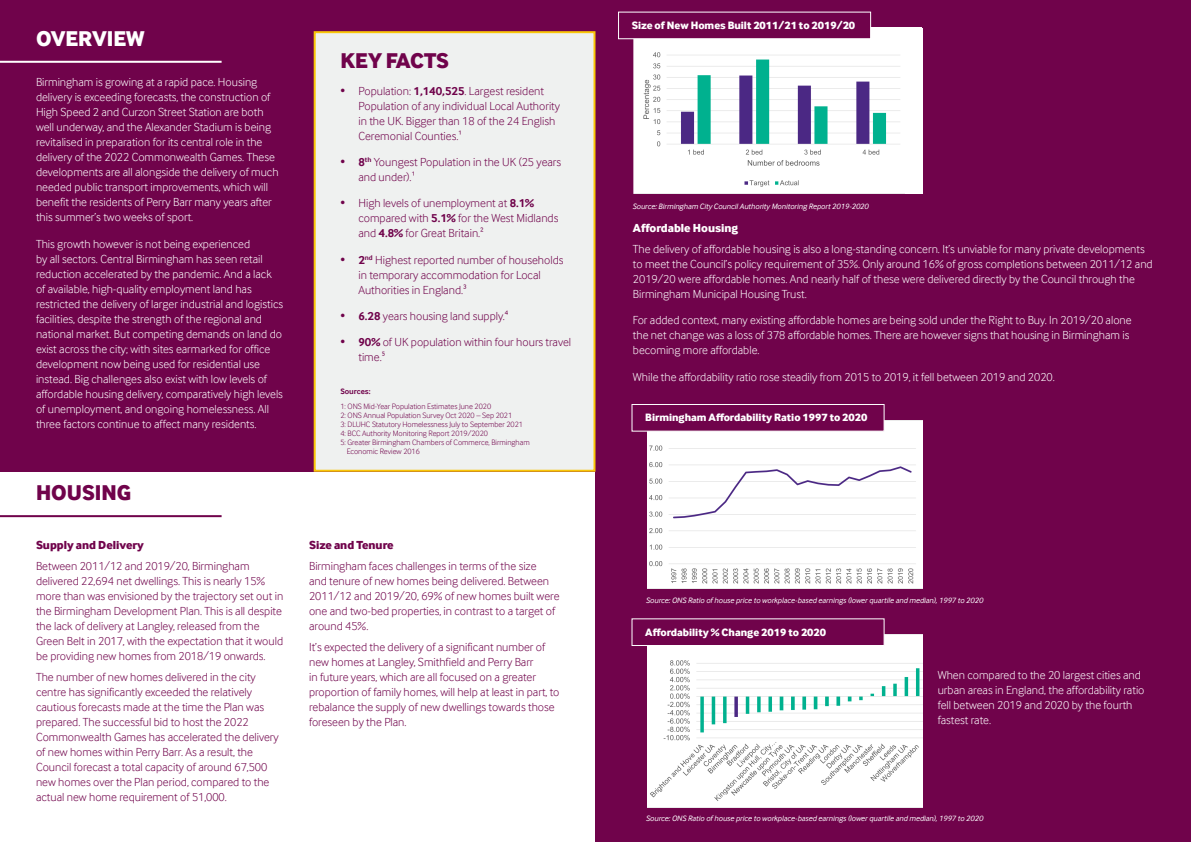
<style>
.page{position:relative;width:1191px;height:842px;background:#fff}
.page>*{position:absolute;margin:0;border:0;box-sizing:border-box;transform-origin:0 0}
._02_Main_Heading{font:800 22px "Inter Face";color:#70034b}
._02_Main_Heading-2{font:800 22px "Inter Face";color:#fff}
._07_Body_Text{font:300 12px/15px "Inter Face";color:#fff}
._07_Body_Text-2{font:300 12px/15px "Inter Face";color:#70034b}
._07_Body_Text-3{font:800 12px "Inter Face";color:#70034b}
._07_Body_Text-4{font:800 12px "Inter Face";color:#fff}
.t1{font:800 11px "Inter Face";color:#fff}
._01_Title{font:italic 8px "Inter Face";letter-spacing:-.005em;color:#fff}
._07_Body_Text-5{font:300 8px/9px "Inter Face";color:#70034b}
._07_Body_Text-6{font:700 8px "Inter Face";color:#70034b}
.s1{font-weight:700}
</style>
<div class="page">
<div style="left:0;top:0;width:595px;height:472px;background:#70034b"></div>
<hr style="left:0;top:61px;width:222px;height:2px;background:#fff">
<div style="left:595px;top:0;width:596px;height:842px;background:#70034b"></div>
<img style="left:634px;top:39px;width:271px;height:154px">
<div style="left:632px;top:26px;width:335px;height:212px;border:1px solid #70034b"></div>
<div style="left:653px;top:28px;width:269px;height:19px;background:#fff"></div>
<div style="left:905px;top:28px;width:13px;height:165px;background:#fff"></div>
<div style="left:618px;top:12px;width:253px;height:27px;background:#70034b;border:1px solid #fff"></div>
<div style="left:314px;top:31px;width:281px;height:441px;background:#eff1f0;border:2px solid #f9c709"></div>
<hr style="left:0;top:515px;width:222px;height:2px;background:#70034b">
<img style="left:647px;top:420px;width:275px;height:168px">
<div style="left:672px;top:424px;width:234px;height:16px;background:#fff"></div>
<div style="left:631px;top:404px;width:253px;height:28px;background:#70034b;border:1px solid #fff"></div>
<img style="left:647px;top:634px;width:275px;height:173px">
<div style="left:686px;top:638px;width:227px;height:18px;background:#fff"></div>
<div style="left:631px;top:618px;width:253px;height:28px;background:#70034b;border:1px solid #fff"></div>
<p class="_02_Main_Heading-2" style="left:36px;top:25px;width:110px">OVERVIEW</p>
<p class="_07_Body_Text" style="left:36px;top:75px;width:244px">Birmingham is growing at a rapid pace. Housing delivery is exceeding forecasts, the construction of High Speed 2 and Curzon Street Station are both well underway, and the Alexander Stadium is being revitalised in preparation for its central role in the delivery of the 2022 Commonwealth Games. These developments are all alongside the delivery of much needed public transport improvements, which will benefit the residents of Perry Barr many years after this summer’s two weeks of sport.</p>
<p class="_07_Body_Text" style="left:36px;top:236px;width:249px">This growth however is not being experienced<br>by all sectors. Central Birmingham has seen retail reduction accelerated by the pandemic. And a lack of available, high-quality employment land has restricted the delivery of larger industrial and logistics facilities, despite the strength of the regional and national market. But competing demands on land do exist across the city; with sites earmarked for office development now being used for residential use instead. Big challenges also exist with low levels of affordable housing delivery, comparatively high levels of unemployment, and ongoing homelessness. All three factors continue to affect many residents.</p>
<p class="_02_Main_Heading" style="left:36px;top:480px;width:97px">HOUSING</p>
<p class="_07_Body_Text-3" style="left:36px;top:538px;width:109px">Supply and Delivery</p>
<p class="_07_Body_Text-2" style="left:36px;top:559px;width:249px">Between 2011/12 and 2019/20, Birmingham delivered 22,694 net dwellings. This is nearly 15% more than was envisioned by the trajectory set out in the Birmingham Development Plan. This is all despite the lack of delivery at Langley, released from the Green Belt in 2017, with the expectation that it would be providing new homes from 2018/19 onwards.</p>
<p class="_07_Body_Text-2" style="left:36px;top:669px;width:244px">The number of new homes delivered in the city centre has significantly exceeded the relatively cautious forecasts made at the time the Plan was prepared. The successful bid to host the 2022<br>Commonwealth Games has accelerated the delivery of new homes within Perry Barr. As a result, the Council forecast a total capacity of around 67,500 new homes over the Plan period, compared to the actual new home requirement of 51,000.</p>
<p class="_02_Main_Heading" style="left:340px;top:47px;width:110px">KEY FACTS</p>
<p class="_07_Body_Text-2" style="left:358px;top:83px;width:203px;text-indent:-18px">• Population: <span class="s1">1,140,525</span>. Largest resident Population of any individual Local Authority in the UK. Bigger than 18 of the 24 English Ceremonial Counties.1</p>
<p class="_07_Body_Text-2" style="left:358px;top:154px;width:204px;text-indent:-18px">• <span class="s1">8</span><sup>th</sup> Youngest Population in the UK (25 years and under).1</p>
<p class="_07_Body_Text-2" style="left:358px;top:196px;width:201px;text-indent:-18px">• High levels of unemployment at <span class="s1">8.1% </span>compared with <span class="s1">5.1%</span> for the West Midlands and <span class="s1">4.8%</span> for Great Britain.2</p>
<p class="_07_Body_Text-2" style="left:358px;top:252px;width:206px;text-indent:-18px">• <span class="s1">2</span><sup>nd</sup> Highest reported number of households in temporary accommodation for Local<br>Authorities in England.3</p>
<p class="_07_Body_Text-2" style="left:340px;top:308px;width:169px">• <span class="s1">6.28</span> years housing land supply.4</p>
<p class="_07_Body_Text-2" style="left:358px;top:335px;width:214px;text-indent:-18px">• <span class="s1">90%</span> of UK population within four hours travel time.5</p>
<p class="_07_Body_Text-6" style="left:340px;top:387px;width:32px">Sources:</p>
<p class="_07_Body_Text-5" style="left:340px;top:402px;width:152px">1: ONS Mid-Year Population Estimates June 2020</p>
<p class="_07_Body_Text-5" style="left:340px;top:411px;width:173px">2: ONS Annual Population Survey Oct 2020 – Sep 2021</p>
<p class="_07_Body_Text-5" style="left:340px;top:420px;width:184px">3: DLUHC Statutory Homelessness July to September 2021</p>
<p class="_07_Body_Text-5" style="left:340px;top:429px;width:149px">4: BCC Authority Monitoring Report 2019/2020</p>
<p class="_07_Body_Text-5" style="left:347px;top:438px;width:184px;text-indent:-6px">5: Greater Birmingham Chambers of Commerce, Birmingham<br>Economic Review 2016</p>
<p class="_07_Body_Text-3" style="left:309px;top:538px;width:86px">Size and Tenure</p>
<p class="_07_Body_Text-2" style="left:309px;top:559px;width:252px">Birmingham faces challenges in terms of the size<br>and tenure of new homes being delivered. Between 2011/12 and 2019/20, 69% of new homes built were one and two-bed properties, in contrast to a target of around 45%.</p>
<p class="_07_Body_Text-2" style="left:309px;top:639px;width:252px">It’s expected the delivery of a significant number of new homes at Langley, Smithfield and Perry Barr<br>in future years, which are all focused on a greater proportion of family homes, will help at least in part, to rebalance the supply of new dwellings towards those foreseen by the Plan.</p>
<p class="t1" style="left:632px;top:19px;width:225px">Size of New Homes Built 2011/21 to 2019/20</p>
<p class="_01_Title" style="left:632px;top:202px;width:238px">Source: Birmingham City Council Authority Monitoring Report 2019-2020</p>
<p class="_07_Body_Text-4" style="left:633px;top:221px;width:107px">Affordable Housing</p>
<p class="_07_Body_Text" style="left:633px;top:241px;width:521px">The delivery of affordable housing is also a long-standing concern. It’s unviable for many private developments to meet the Council’s policy requirement of 35%. Only around 16% of gross completions between 2011/12 and 2019/20 were affordable homes. And nearly half of these were delivered directly by the Council through the Birmingham Municipal Housing Trust.</p>
<p class="_07_Body_Text" style="left:633px;top:313px;width:500px">For added context, many existing affordable homes are being sold under the Right to Buy. In 2019/20 alone the net change was a loss of 378 affordable homes. There are however signs that housing in Birmingham is becoming more affordable.</p>
<p class="_07_Body_Text" style="left:633px;top:369px;width:423px">While the affordability ratio rose steadily from 2015 to 2019, it fell between 2019 and 2020.</p>
<p class="t1" style="left:645px;top:411px;width:224px">Birmingham Affordability Ratio 1997 to 2020</p>
<p class="_01_Title" style="left:646px;top:596px;width:339px">Source: ONS Ratio of house price to workplace-based earnings (lower quartile and median), 1997 to 2020</p>
<p class="t1" style="left:645px;top:625px;width:182px">Affordability % Change 2019 to 2020</p>
<p class="_07_Body_Text" style="left:937px;top:668px;width:208px">When compared to the 20 largest cities and urban areas in England, the affordability ratio fell between 2019 and 2020 by the fourth fastest rate.</p>
<p class="_01_Title" style="left:646px;top:814px;width:339px">Source: ONS Ratio of house price to workplace-based earnings (lower quartile and median), 1997 to 2020</p>
</div>
